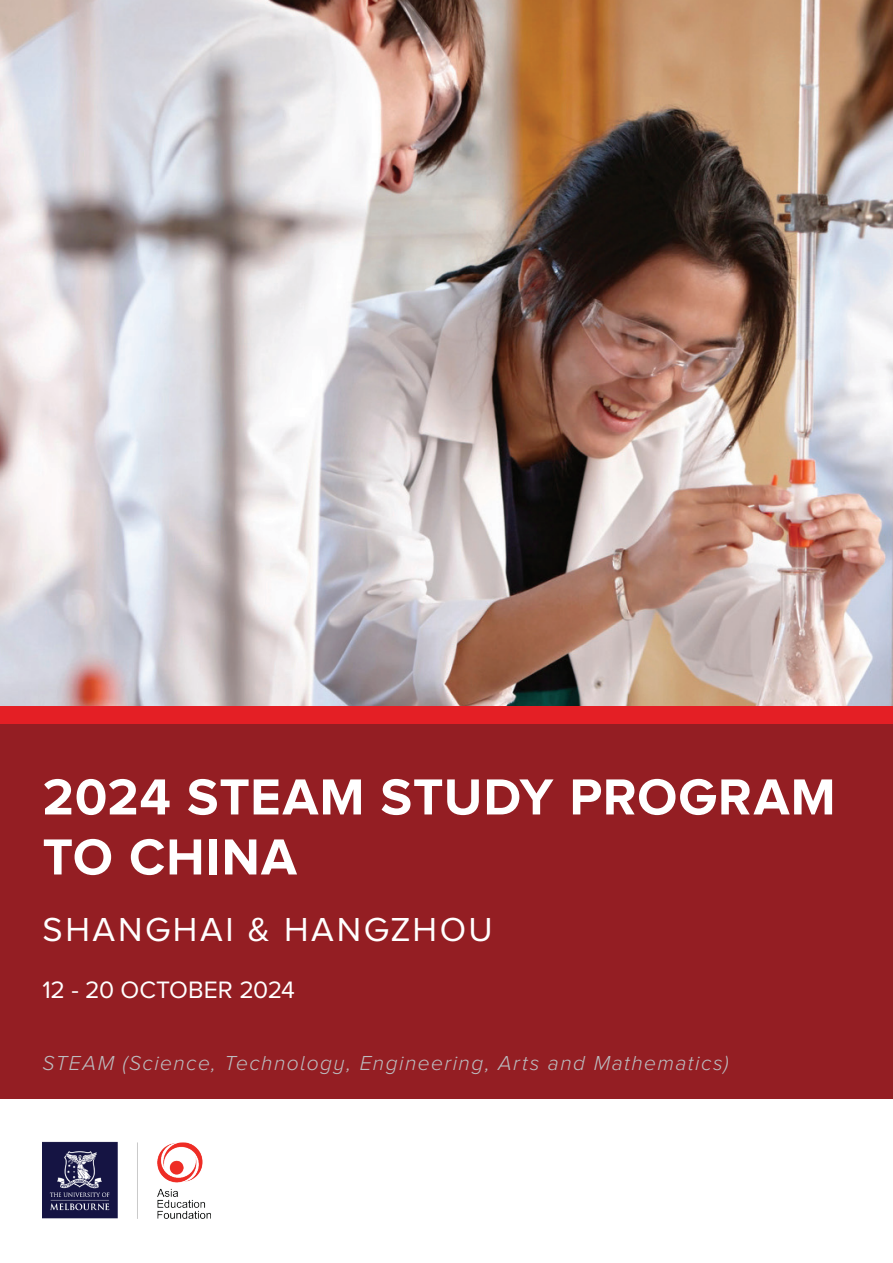
<style>
.page{position:relative;width:893px;height:1263px;background:#fff}
.page>*{position:absolute;margin:0;border:0;box-sizing:border-box;transform-origin:0 0}
.t1{font:700 52.5px/60px "Proxima Nova A";letter-spacing:.02em;color:#fff}
.t2{font:34.5px "Proxima Nova A";letter-spacing:.075em;color:#fff}
.t3{font:24.6px "Proxima Nova A";letter-spacing:-.015em;color:#fff}
.t4{font:italic 300 21px "Proxima Nova A";letter-spacing:.07em;color:#bcbdc0}
</style>
<div class="page">
<img style="left:0;top:0;width:893px;height:706px">
<div style="left:0;top:714px;width:893px;height:385px;background:#941e23"></div>
<div style="left:0;top:706px;width:893px;height:17px;background:#e41f25"></div>
<img style="left:43px;top:1142px;width:168px;height:76px">
<h1 class="t1" style="left:43px;top:766px;width:794px">2024 STEAM STUDY PROGRAM<br>TO CHINA</h1>
<h2 class="t2" style="left:43px;top:910px;width:452px">SHANGHAI &amp; HANGZHOU</h2>
<p class="t3" style="left:43px;top:976px;width:254px">12 - 20 OCTOBER 2024</p>
<p class="t4" style="left:43px;top:1051px;width:688px">STEAM (Science, Technology, Engineering, Arts and Mathematics)</p>
</div>
